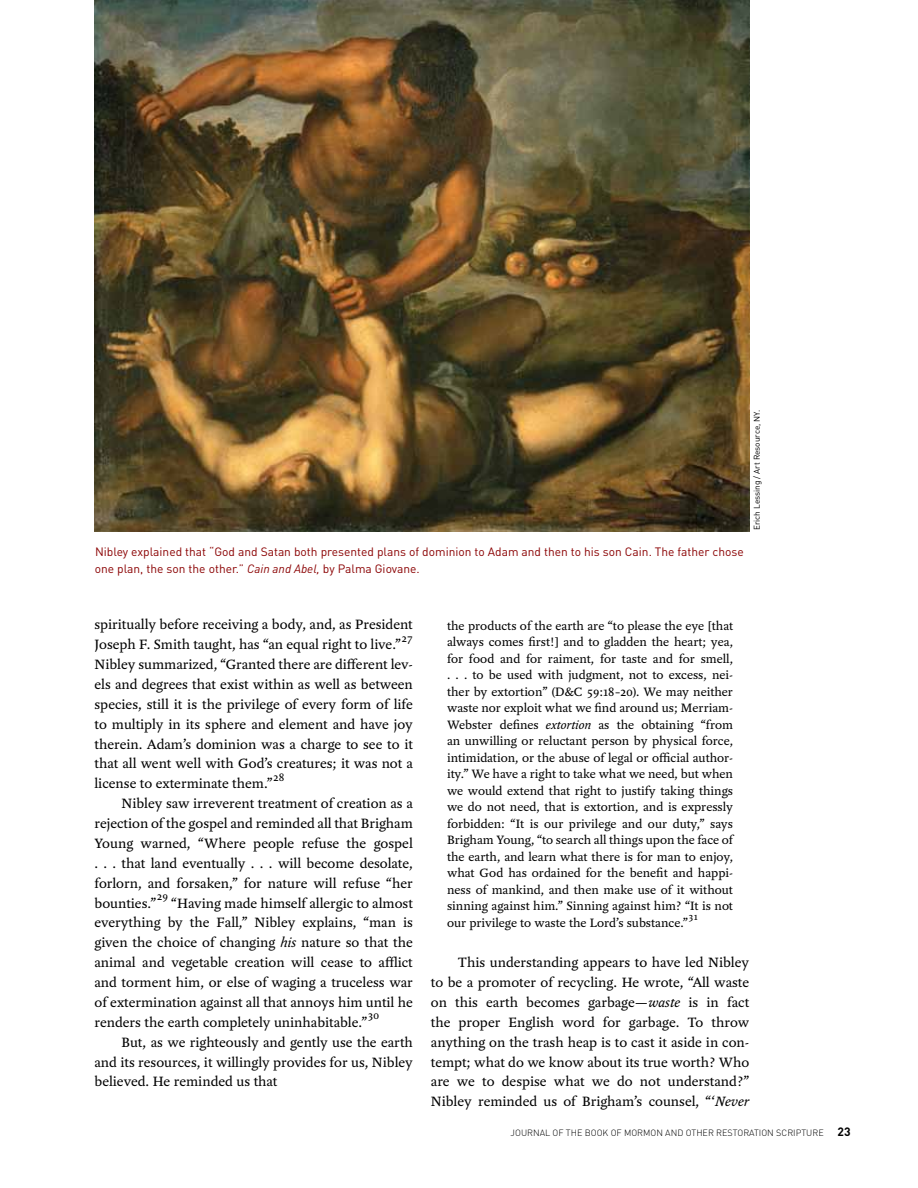
<style>
.page{position:relative;width:918px;height:1188px;background:#fff}
.page>*{position:absolute;margin:0;border:0;box-sizing:border-box;transform-origin:0 0}
.t1{font:14.7px/20px "Yoga Pro";color:#000;text-align:justify}
.t2{font:13.2px/16.5px "Yoga Pro";color:#000;text-align:justify}
.t3{font:12px/16.5px "DIN";color:#8b0304}
.t4{font:11.7px "Yoga Pro";color:#000}
.t5{font:10.5px "Yoga Pro";color:#000}
.t6{font:300 9px "DIN";color:#000}
.t7{font:8.25px "DIN";color:#000}
.s1{font-style:italic}
.s2{font-weight:700;font-size:12px}
</style>
<div class="page">
<img style="left:94px;top:0;width:655px;height:531px">
<p class="t3" style="left:95px;top:543px;width:651px">Nibley explained that “God and Satan both presented plans of dominion to Adam and then to his son Cain. The father chose one plan, the son the other.” <span class="s1">Cain and Abel,</span> by Palma Giovane.</p>
<p class="t7" style="left:752px;top:530px;width:122px;rotate:-90deg">Erich Lessing / Art Resource, NY.</p>
<p class="t1" style="left:94px;top:615px;width:320px">spiritually before receiving a body, and, as President<br>Joseph F. Smith taught, has “an equal right to live.”</p>
<p class="t4" style="left:402px;top:631px;width:13px">27</p>
<p class="t1" style="left:95px;top:655px;width:320px">Nibley summarized, “Granted there are different lev&shy;els and degrees that exist within as well as between species, still it is the privilege of every form of life to multiply in its sphere and element and have joy therein. Adam’s dominion was a charge to see to it that all went well with God’s creatures; it was not a license to exterminate them.”</p>
<p class="t4" style="left:273px;top:770px;width:13px">28</p>
<p class="t1" style="left:95px;top:794px;width:320px;text-indent:27px">Nibley saw irreverent treatment of creation as a rejection of the gospel and reminded all that Brigham Young warned, “Where people refuse the gospel . . . that land eventually . . . will become desolate, forlorn, and forsaken,” for nature will refuse “her bounties.”</p>
<p class="t4" style="left:157px;top:890px;width:13px">29</p>
<p class="t1" style="left:94px;top:894px;width:320px;text-indent:77px">“Having made himself allergic to almost everything by the Fall,” Nibley explains, “man is given the choice of changing <span class="s1">his</span> nature so that the animal and vegetable creation will cease to afflict and torment him, or else of waging a truceless war of extermination against all that annoys him until he renders the earth completely uninhabitable.”</p>
<p class="t4" style="left:368px;top:1009px;width:13px">30</p>
<p class="t1" style="left:95px;top:1033px;width:320px;text-indent:27px">But, as we righteously and gently use the earth and its resources, it willingly provides for us, Nibley believed. He reminded us that</p>
<p class="t2" style="left:447px;top:618px;width:288px">the products of the earth are “to please the eye [that always comes first!] and to gladden the heart; yea, for food and for raiment, for taste and for smell, . . . to be used with judgment, not to excess, nei&shy;ther by extortion” (D&amp;C 59:18–20). We may neither waste nor exploit what we find around us; Merriam-Webster defines <span class="s1">extortion</span> as the obtaining “from an unwilling or reluctant person by physical force, intimidation, or the abuse of legal or official author&shy;ity.” We have a right to take what we need, but when we would extend that right to justify taking things we do not need, that is extortion, and is expressly forbidden: “It is our privilege and our duty,” says Brigham Young, “to search all things upon the face of the earth, and learn what there is for man to enjoy, what God has ordained for the benefit and happi&shy;ness of mankind, and then make use of it without sinning against him.” Sinning against him? “It is not our privilege to waste the Lord’s substance.”</p>
<p class="t5" style="left:689px;top:911px;width:11px">31</p>
<p class="t1" style="left:431px;top:953px;width:320px;text-indent:27px">This understanding appears to have led Nibley to be a promoter of recycling. He wrote, “All waste on this earth becomes garbage—<span class="s1">waste</span> is in fact the proper English word for garbage. To throw anything on the trash heap is to cast it aside in con&shy;tempt; what do we know about its true worth? Who are we to despise what we do not understand?” Nibley reminded us of Brigham’s counsel, “‘<span class="s1">Never</span></p>
<p class="t6" style="left:511px;top:1128px;width:341px">JOURNAL OF THE BOOK OF MORMON AND OTHER RESTORATION SCRIPTURE <span class="s2">23</span></p>
</div>
